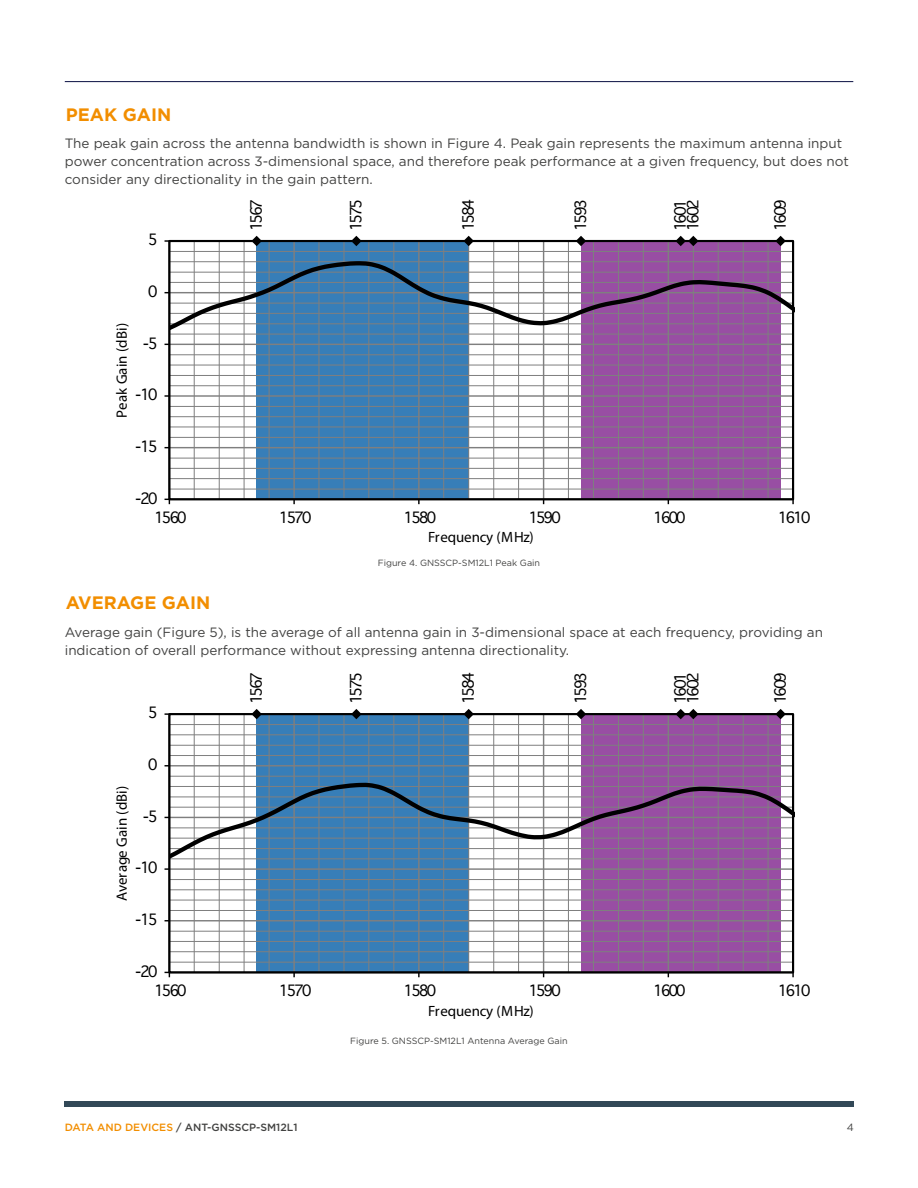
<style>
.page{position:relative;width:918px;height:1188px;background:#fff}
.page>*{position:absolute;margin:0;border:0;box-sizing:border-box;transform-origin:0 0}
.t1{font:700 18px "Gotham";color:#f28e00}
.t2{font:15px/12.5px "Geneva";letter-spacing:-.16em;color:#000}
.t3{font:15px "Myriad Pro";color:#000}
.t4{font:13.5px/18px "Gotham";color:#424241}
.t5{font:500 10.5px "Gotham";color:#424241}
.t6{font:10.5px "Gotham";color:#424241}
.t7{font:9px "Gotham";color:#424241}
.s1{color:#f28e00}
</style>
<div class="page">
<hr style="left:65px;top:81px;width:788px;height:1px;background:#232856">
<div style="left:65px;top:1101px;width:789px;height:6px;background:#324857"></div>
<div style="left:257px;top:241px;width:212px;height:259px;background:#377eb8"></div>
<div style="left:581px;top:241px;width:200px;height:259px;background:#984ea3"></div>
<hr style="left:169px;top:251px;width:624px;height:1px;background:#7f7f7f">
<hr style="left:194px;top:241px;width:1px;height:258px;background:#7f7f7f">
<hr style="left:219px;top:241px;width:1px;height:258px;background:#7f7f7f">
<hr style="left:244px;top:241px;width:1px;height:258px;background:#7f7f7f">
<hr style="left:269px;top:241px;width:1px;height:258px;background:#7f7f7f">
<hr style="left:319px;top:241px;width:1px;height:258px;background:#7f7f7f">
<hr style="left:344px;top:241px;width:1px;height:258px;background:#7f7f7f">
<hr style="left:368px;top:241px;width:1px;height:258px;background:#7f7f7f">
<hr style="left:393px;top:241px;width:1px;height:258px;background:#7f7f7f">
<hr style="left:443px;top:241px;width:1px;height:258px;background:#7f7f7f">
<hr style="left:468px;top:241px;width:1px;height:258px;background:#7f7f7f">
<hr style="left:493px;top:241px;width:1px;height:258px;background:#7f7f7f">
<hr style="left:518px;top:241px;width:1px;height:258px;background:#7f7f7f">
<hr style="left:568px;top:241px;width:1px;height:258px;background:#7f7f7f">
<hr style="left:593px;top:241px;width:1px;height:258px;background:#7f7f7f">
<hr style="left:618px;top:241px;width:1px;height:258px;background:#7f7f7f">
<hr style="left:643px;top:241px;width:1px;height:258px;background:#7f7f7f">
<hr style="left:693px;top:241px;width:1px;height:258px;background:#7f7f7f">
<hr style="left:718px;top:241px;width:1px;height:258px;background:#7f7f7f">
<hr style="left:743px;top:241px;width:1px;height:258px;background:#7f7f7f">
<hr style="left:768px;top:241px;width:1px;height:258px;background:#7f7f7f">
<hr style="left:293px;top:241px;width:2px;height:258px;background:#7f7f7f">
<hr style="left:418px;top:241px;width:2px;height:258px;background:#7f7f7f">
<hr style="left:543px;top:241px;width:1px;height:258px;background:#7f7f7f">
<hr style="left:668px;top:241px;width:1px;height:258px;background:#7f7f7f">
<hr style="left:169px;top:241px;width:1px;height:258px;background:#000">
<hr style="left:169px;top:499px;width:624px;height:1px;background:#000">
<svg style="left:165px;top:499px;width:5px;height:5px"></svg>
<svg style="left:170px;top:259px;width:624px;height:232px"></svg>
<svg style="left:775px;top:236px;width:11px;height:10px"></svg>
<svg style="left:251px;top:236px;width:11px;height:10px"></svg>
<svg style="left:463px;top:236px;width:11px;height:10px"></svg>
<svg style="left:576px;top:236px;width:10px;height:10px"></svg>
<svg style="left:351px;top:236px;width:11px;height:10px"></svg>
<svg style="left:676px;top:236px;width:23px;height:10px"></svg>
<div style="left:257px;top:714px;width:212px;height:258px;background:#377eb8"></div>
<div style="left:581px;top:714px;width:200px;height:258px;background:#984ea3"></div>
<hr style="left:169px;top:776px;width:624px;height:1px;background:#7f7f7f">
<hr style="left:169px;top:755px;width:624px;height:1px;background:#7f7f7f">
<hr style="left:169px;top:745px;width:624px;height:1px;background:#7f7f7f">
<hr style="left:169px;top:734px;width:624px;height:1px;background:#7f7f7f">
<hr style="left:169px;top:724px;width:624px;height:1px;background:#7f7f7f">
<hr style="left:169px;top:765px;width:624px;height:1px;background:#7f7f7f">
<hr style="left:194px;top:714px;width:1px;height:258px;background:#7f7f7f">
<hr style="left:219px;top:714px;width:1px;height:258px;background:#7f7f7f">
<hr style="left:244px;top:714px;width:1px;height:258px;background:#7f7f7f">
<hr style="left:269px;top:714px;width:1px;height:258px;background:#7f7f7f">
<hr style="left:319px;top:714px;width:1px;height:258px;background:#7f7f7f">
<hr style="left:344px;top:714px;width:1px;height:258px;background:#7f7f7f">
<hr style="left:368px;top:714px;width:1px;height:258px;background:#7f7f7f">
<hr style="left:393px;top:714px;width:1px;height:258px;background:#7f7f7f">
<hr style="left:443px;top:714px;width:1px;height:258px;background:#7f7f7f">
<hr style="left:468px;top:714px;width:1px;height:258px;background:#7f7f7f">
<hr style="left:493px;top:714px;width:1px;height:258px;background:#7f7f7f">
<hr style="left:518px;top:714px;width:1px;height:258px;background:#7f7f7f">
<hr style="left:568px;top:714px;width:1px;height:258px;background:#7f7f7f">
<hr style="left:593px;top:714px;width:1px;height:258px;background:#7f7f7f">
<hr style="left:618px;top:714px;width:1px;height:258px;background:#7f7f7f">
<hr style="left:643px;top:714px;width:1px;height:258px;background:#7f7f7f">
<hr style="left:693px;top:714px;width:1px;height:258px;background:#7f7f7f">
<hr style="left:718px;top:714px;width:1px;height:258px;background:#7f7f7f">
<hr style="left:743px;top:714px;width:1px;height:258px;background:#7f7f7f">
<hr style="left:768px;top:714px;width:1px;height:258px;background:#7f7f7f">
<hr style="left:293px;top:714px;width:2px;height:258px;background:#7f7f7f">
<hr style="left:418px;top:714px;width:2px;height:258px;background:#7f7f7f">
<hr style="left:543px;top:714px;width:1px;height:258px;background:#7f7f7f">
<hr style="left:668px;top:714px;width:1px;height:258px;background:#7f7f7f">
<hr style="left:169px;top:714px;width:1px;height:258px;background:#000">
<svg style="left:165px;top:972px;width:5px;height:5px"></svg>
<svg style="left:169px;top:780px;width:625px;height:194px"></svg>
<svg style="left:775px;top:709px;width:11px;height:10px"></svg>
<svg style="left:251px;top:709px;width:11px;height:10px"></svg>
<svg style="left:463px;top:709px;width:11px;height:10px"></svg>
<svg style="left:576px;top:709px;width:10px;height:10px"></svg>
<svg style="left:351px;top:709px;width:11px;height:10px"></svg>
<svg style="left:676px;top:709px;width:23px;height:10px"></svg>
<h1 class="t1" style="left:66px;top:102px;width:107px">PEAK GAIN</h1>
<p class="t4" style="left:65px;top:134px;width:786px">The peak gain across the antenna bandwidth is shown in Figure 4. Peak gain represents the maximum antenna input power concentration across 3-dimensional space, and therefore peak performance at a given frequency, but does not consider any directionality in the gain pattern.</p>
<p class="t2" style="left:148px;top:234px;width:11px">5</p>
<p class="t2" style="left:148px;top:286px;width:11px">0</p>
<p class="t3" style="left:113px;top:418px;width:96px;rotate:-90deg">Peak Gain (dBi)</p>
<p class="t2" style="left:143px;top:337px;width:16px">-5</p>
<p class="t2" style="left:136px;top:389px;width:24px">-10</p>
<p class="t2" style="left:136px;top:441px;width:24px">-15</p>
<p class="t2" style="left:136px;top:492px;width:24px">-20</p>
<p class="t2" style="left:250px;top:231px;width:34px;rotate:-90deg">1567</p>
<p class="t2" style="left:350px;top:231px;width:34px;rotate:-90deg">1575</p>
<p class="t2" style="left:462px;top:231px;width:34px;rotate:-90deg">1584</p>
<p class="t2" style="left:575px;top:231px;width:34px;rotate:-90deg">1593</p>
<p class="t2" style="left:674px;top:231px;width:34px;rotate:-90deg">1601<br>1602</p>
<p class="t2" style="left:774px;top:231px;width:34px;rotate:-90deg">1609</p>
<p class="t2" style="left:154px;top:512px;width:34px">1560</p>
<p class="t2" style="left:279px;top:512px;width:34px">1570</p>
<p class="t2" style="left:404px;top:512px;width:34px">1580</p>
<p class="t2" style="left:528px;top:512px;width:34px">1590</p>
<p class="t2" style="left:653px;top:512px;width:34px">1600</p>
<p class="t2" style="left:778px;top:512px;width:34px">1610</p>
<p class="t3" style="left:428px;top:528px;width:107px">Frequency (MHz)</p>
<p class="t7" style="left:378px;top:557px;width:164px">Figure 4. GNSSCP-SM12L1 Peak Gain</p>
<h1 class="t1" style="left:66px;top:591px;width:146px">AVERAGE GAIN</h1>
<p class="t4" style="left:65px;top:623px;width:760px">Average gain (Figure 5), is the average of all antenna gain in 3-dimensional space at each frequency, providing an indication of overall performance without expressing antenna directionality.</p>
<p class="t2" style="left:148px;top:707px;width:11px">5</p>
<p class="t2" style="left:148px;top:759px;width:11px">0</p>
<p class="t3" style="left:113px;top:901px;width:117px;rotate:-90deg">Average Gain (dBi)</p>
<p class="t2" style="left:143px;top:810px;width:16px">-5</p>
<p class="t2" style="left:136px;top:862px;width:24px">-10</p>
<p class="t2" style="left:136px;top:914px;width:24px">-15</p>
<p class="t2" style="left:136px;top:965px;width:24px">-20</p>
<p class="t2" style="left:250px;top:704px;width:34px;rotate:-90deg">1567</p>
<p class="t2" style="left:350px;top:704px;width:34px;rotate:-90deg">1575</p>
<p class="t2" style="left:462px;top:704px;width:34px;rotate:-90deg">1584</p>
<p class="t2" style="left:575px;top:704px;width:34px;rotate:-90deg">1593</p>
<p class="t2" style="left:674px;top:704px;width:34px;rotate:-90deg">1601<br>1602</p>
<p class="t2" style="left:774px;top:704px;width:34px;rotate:-90deg">1609</p>
<p class="t2" style="left:154px;top:985px;width:34px">1560</p>
<p class="t2" style="left:279px;top:985px;width:34px">1570</p>
<p class="t2" style="left:404px;top:985px;width:34px">1580</p>
<p class="t2" style="left:528px;top:985px;width:34px">1590</p>
<p class="t2" style="left:653px;top:985px;width:34px">1600</p>
<p class="t2" style="left:778px;top:985px;width:34px">1610</p>
<p class="t3" style="left:428px;top:1001px;width:107px">Frequency (MHz)</p>
<p class="t7" style="left:350px;top:1036px;width:219px">Figure 5. GNSSCP-SM12L1 Antenna Average Gain</p>
<p class="t5" style="left:65px;top:1120px;width:234px"><span class="s1">DATA AND DEVICES</span> / ANT-GNSSCP-SM12L1</p>
<p class="t6" style="left:847px;top:1121px;width:9px">4</p>
</div>
